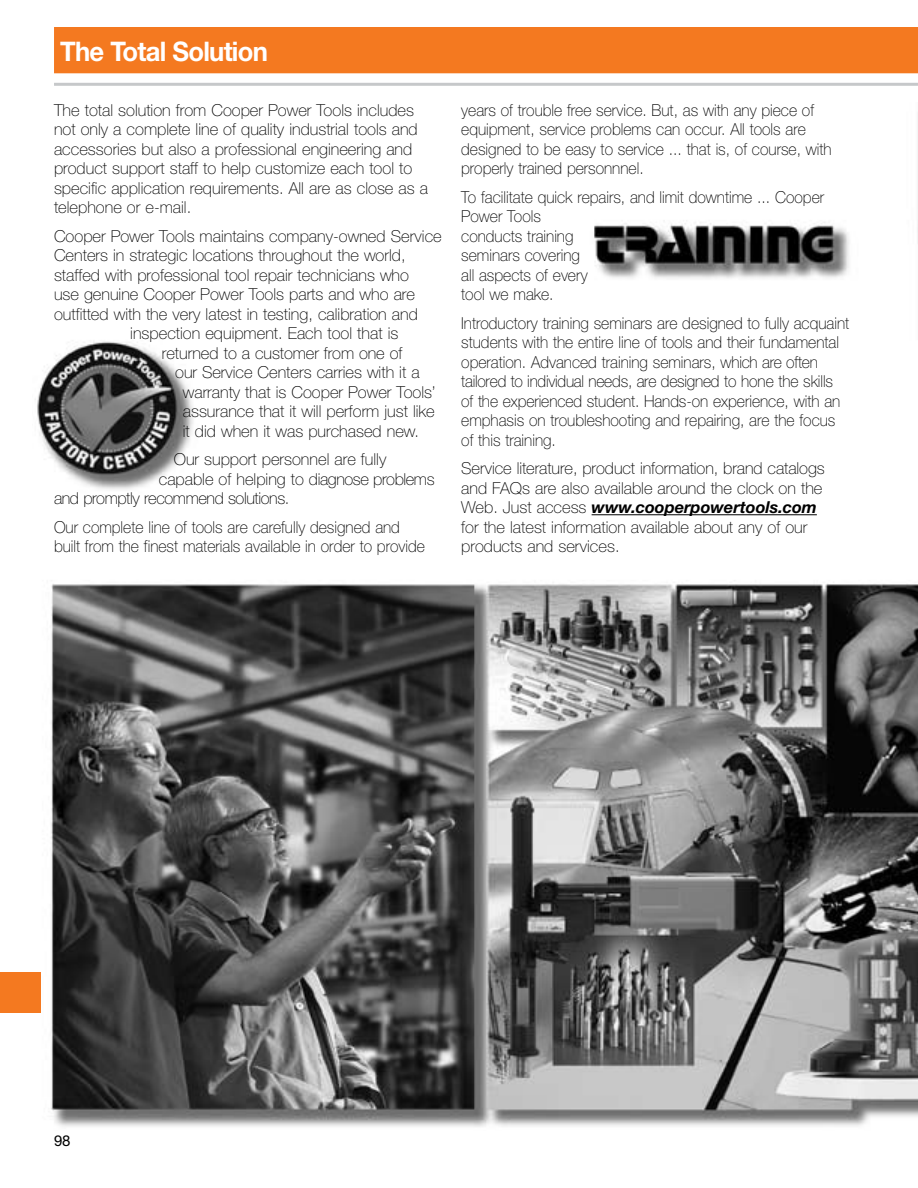
<style>
.page{position:relative;width:918px;height:1188px;background:#fff}
.page>*{position:absolute;margin:0;border:0;box-sizing:border-box;transform-origin:0 0}
.t1{font:700 27px "Helvetica Neue";letter-spacing:-.03em;color:#fff;scale:.95 1}
.t2{font:100 16.5px/19.5px "Helvetica Neue";color:#000}
.t3{font:100 16.5px/19.5px "Helvetica Neue";color:#000;scale:.95 1}
.t4{font:100 16.5px "Helvetica Neue";letter-spacing:-.025em;color:#000}
.t5{font:15px "Helvetica Neue";color:#000}
.s1{font-weight:700;font-style:italic}
</style>
<div class="page">
<img style="left:32px;top:113px;width:886px;height:1014px">
<hr style="left:592px;top:514px;width:225px;height:1px;background:#000">
<hr style="left:54px;top:83px;width:864px;height:3px;background:#c6c8ca">
<div style="left:54px;top:27px;width:864px;height:46px;background:#f47920"></div>
<div style="left:0;top:972px;width:40px;height:40px;background:#f47920"></div>
<h1 class="t1" style="left:60px;top:34px;width:220px">The Total Solution</h1>
<p class="t2" style="left:54px;top:100px;width:376px">The total solution from Cooper Power Tools includes not only a complete line of quality industrial tools and accessories but also a professional engineering and product support staff to help customize each tool to specific application requirements. All are as close as a telephone or e-mail.</p>
<p class="t2" style="left:54px;top:226px;width:389px">Cooper Power Tools maintains company-owned Service</p>
<p class="t2" style="left:54px;top:246px;width:353px">Centers in strategic locations throughout the world,</p>
<p class="t2" style="left:54px;top:265px;width:357px">staffed with professional tool repair technicians who</p>
<p class="t2" style="left:54px;top:285px;width:363px">use genuine Cooper Power Tools parts and who are</p>
<p class="t2" style="left:54px;top:304px;width:365px">outfitted with the very latest in testing, calibration and</p>
<p class="t2" style="left:130px;top:324px;width:270px">inspection equipment. Each tool that is</p>
<p class="t2" style="left:162px;top:343px;width:242px">returned to a customer from one of</p>
<p class="t2" style="left:175px;top:363px;width:246px">our Service Centers carries with it a</p>
<p class="t2" style="left:183px;top:382px;width:254px">warranty that is Cooper Power Tools’</p>
<p class="t2" style="left:183px;top:402px;width:254px">assurance that it will perform just like</p>
<p class="t2" style="left:183px;top:421px;width:238px">it did when it was purchased new.</p>
<p class="t2" style="left:174px;top:450px;width:214px">Our support personnel are fully</p>
<p class="t2" style="left:159px;top:469px;width:277px">capable of helping to diagnose problems</p>
<p class="t4" style="left:54px;top:489px;width:237px">and promptly recommend solutions.</p>
<p class="t3" style="left:54px;top:517px;width:392px">Our complete line of tools are carefully designed and built from the finest materials available in order to provide</p>
<p class="t3" style="left:461px;top:100px;width:391px">years of trouble free service. But, as with any piece of equipment, service problems can occur. All tools are designed to be easy to service ... that is, of course, with properly trained personnnel.</p>
<p class="t3" style="left:461px;top:187px;width:384px">To facilitate quick repairs, and limit downtime ... Cooper<br>Power Tools<br>conducts training<br>seminars covering<br>all aspects of every<br>tool we make.</p>
<p class="t3" style="left:461px;top:313px;width:410px">Introductory training seminars are designed to fully acquaint students with the entire line of tools and their fundamental operation. Advanced training seminars, which are often tailored to individual needs, are designed to hone the skills of the experienced student. Hands-on experience, with an emphasis on troubleshooting and repairing, are the focus of this training.</p>
<p class="t2" style="left:461px;top:459px;width:365px">Service literature, product information, brand catalogs and FAQs are also available around the clock on the Web. Just access <span class="s1">www.cooperpowertools.com </span>for the latest information available about any of our products and services.</p>
<p class="t5" style="left:54px;top:1131px;width:18px">98</p>
</div>
